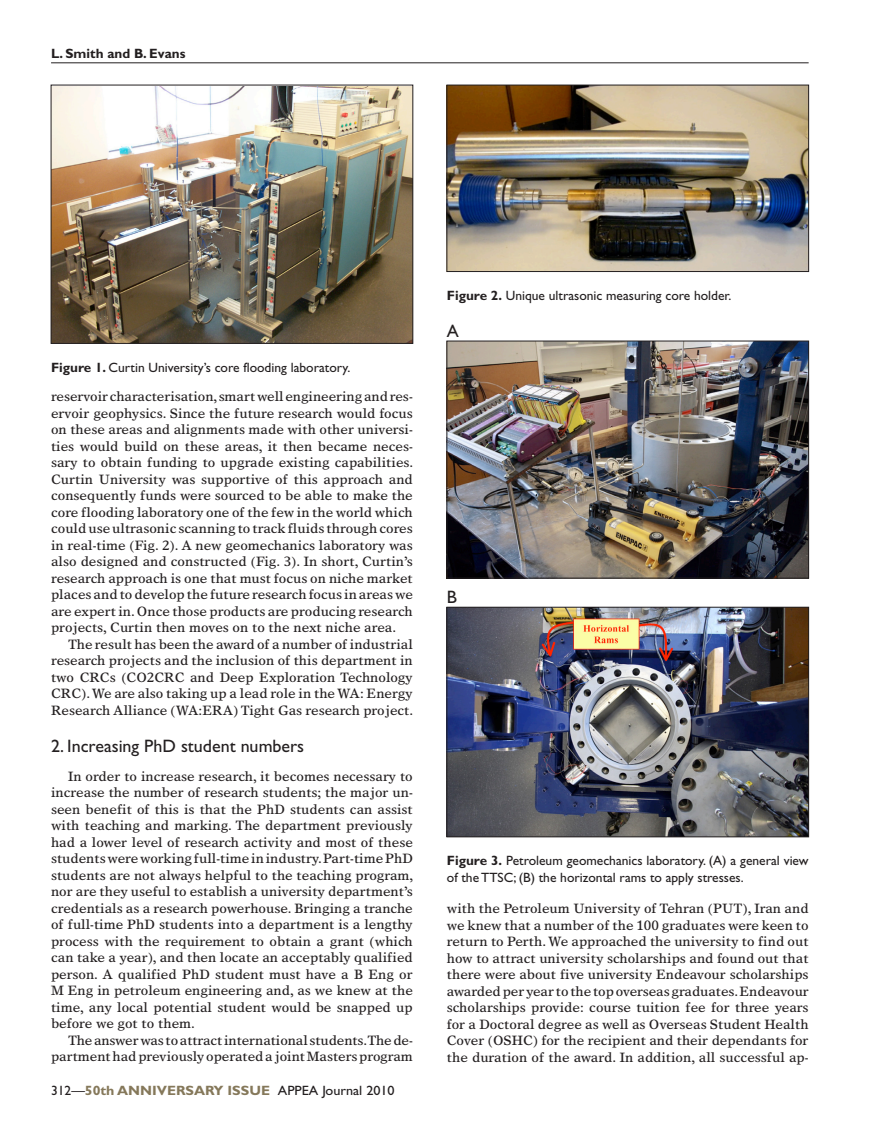
<style>
.page{position:relative;width:881px;height:1127px;background:#fff}
.page>*{position:absolute;margin:0;border:0;box-sizing:border-box;transform-origin:0 0}
.Subhead_2{font:18px "Gill Sans";color:#231f20}
.Subhead_1{font:18px "Gill Sans";color:#231f20}
.Body_text{font:13.5px/16.5px "Times Europa";color:#231f20;text-align:justify}
.t1{font:13.5px/16.5px "Gill Sans";color:#231f20}
.t2{font:700 13.5px "Gill Sans";color:#231f20}
.s1{font-weight:700}
.s2{font-weight:700;color:#85785a}
</style>
<div class="page">
<hr style="left:51px;top:62px;width:757px;height:1px;background:#231f20">
<img style="left:53px;top:87px;width:358px;height:255px">
<div style="left:51px;top:85px;width:362px;height:259px;border:1px solid #231f20"></div>
<img style="left:448px;top:87px;width:358px;height:183px">
<div style="left:446px;top:85px;width:362px;height:187px;border:1px solid #231f20"></div>
<img style="left:448px;top:343px;width:358px;height:233px">
<div style="left:446px;top:341px;width:362px;height:237px;border:1px solid #231f20"></div>
<img style="left:448px;top:609px;width:358px;height:226px">
<div style="left:446px;top:607px;width:362px;height:230px;border:1px solid #231f20"></div>
<p class="t2" style="left:51px;top:45px;width:136px">L. Smith and B. Evans</p>
<p class="t1" style="left:51px;top:359px;width:301px"><span class="s1">Figure 1.</span> Curtin University’s core flooding laboratory.</p>
<p class="Body_text" style="left:51px;top:388px;width:363px">reservoir characterisation, smart well engineering and res&shy;ervoir geophysics. Since the future research would focus on these areas and alignments made with other universi&shy;ties would build on these areas, it then became neces&shy;sary to obtain funding to upgrade existing capabilities.<br>Curtin University was supportive of this approach and consequently funds were sourced to be able to make the core flooding laboratory one of the few in the world which could use ultrasonic scanning to track fluids through cores in real-time (Fig. 2). A new geomechanics laboratory was also designed and constructed (Fig. 3). In short, Curtin’s research approach is one that must focus on niche market places and to develop the future research focus in areas we are expert in. Once those products are producing research projects, Curtin then moves on to the next niche area.</p>
<p class="Body_text" style="left:51px;top:635px;width:363px;text-indent:17px">The result has been the award of a number of industrial research projects and the inclusion of this department in two CRCs (CO2CRC and Deep Exploration Technology CRC). We are also taking up a lead role in the WA: Energy Research Alliance (WA:ERA) Tight Gas research project.</p>
<p class="Subhead_2" style="left:51px;top:736px;width:254px">2. Increasing PhD student numbers</p>
<p class="Body_text" style="left:51px;top:767px;width:363px;text-indent:17px">In order to increase research, it becomes necessary to increase the number of research students; the major un&shy;seen benefit of this is that the PhD students can assist with teaching and marking. The department previously had a lower level of research activity and most of these students were working full-time in industry. Part-time PhD students are not always helpful to the teaching program, nor are they useful to establish a university department’s credentials as a research powerhouse. Bringing a tranche of full-time PhD students into a department is a lengthy process with the requirement to obtain a grant (which can take a year), and then locate an acceptably qualified person. A qualified PhD student must have a B Eng or M Eng in petroleum engineering and, as we knew at the time, any local potential student would be snapped up before we got to them.</p>
<p class="Body_text" style="left:51px;top:1031px;width:363px;text-align:right">The answer was to attract international students. The de&shy;partment had previously operated a joint Masters program</p>
<p class="t1" style="left:51px;top:1082px;width:345px">312—<span class="s2">50th ANNIVERSARY ISSUE</span> APPEA Journal 2010</p>
<p class="t1" style="left:446px;top:287px;width:286px"><span class="s1">Figure 2.</span> Unique ultrasonic measuring core holder.</p>
<p class="Subhead_1" style="left:446px;top:320px;width:14px">A</p>
<p class="Subhead_1" style="left:446px;top:586px;width:12px">B</p>
<p class="t1" style="left:446px;top:852px;width:363px"><span class="s1">Figure 3.</span> Petroleum geomechanics laboratory. (A) a general view of the TTSC; (B) the horizontal rams to apply stresses.</p>
<p class="Body_text" style="left:446px;top:900px;width:363px">with the Petroleum University of Tehran (PUT), Iran and we knew that a number of the 100 graduates were keen to return to Perth. We approached the university to find out how to attract university scholarships and found out that there were about five university Endeavour scholarships awarded per year to the top overseas graduates. Endeavour scholarships provide: course tuition fee for three years for a Doctoral degree as well as Overseas Student Health Cover (OSHC) for the recipient and their dependants for the duration of the award. In addition, all successful ap-</p>
</div>
